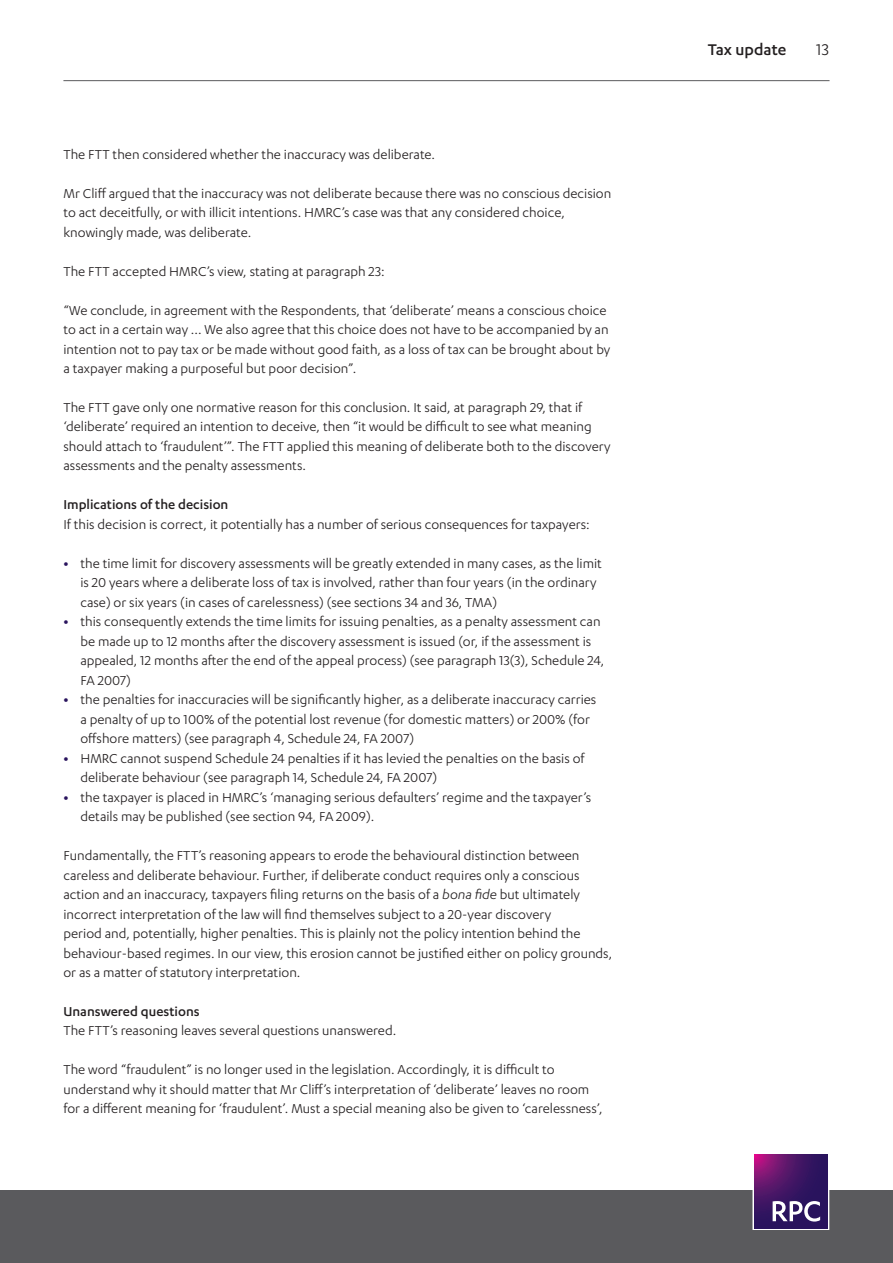
<style>
.page{position:relative;width:893px;height:1263px;background:#fff}
.page>*{position:absolute;margin:0;border:0;box-sizing:border-box;transform-origin:0 0}
.t1{font:500 18px "Karbon";color:#231f20}
.t2{font:18px "Karbon";color:#231f20}
.Body{font:15px/19.5px "Karbon";color:#231f20}
.Heading_3{font:500 15px "Karbon";color:#231f20}
.s1{font-weight:700;color:#29135d}
.s2{font-style:italic}
</style>
<div class="page">
<div style="left:0;top:1191px;width:893px;height:72px;background:#5a5a5d"></div>
<hr style="left:63px;top:80px;width:766px;height:1px;background:#5a5a5d">
<div style="left:753px;top:1153px;width:76px;height:77px;border:1px solid #fff"></div>
<svg style="left:754px;top:1155px;width:74px;height:73px"></svg>
<svg style="left:773px;top:1201px;width:47px;height:20px"></svg>
<p class="Body" style="left:63px;top:144px;width:373px">The FTT then considered whether the inaccuracy was deliberate.</p>
<p class="Body" style="left:63px;top:183px;width:549px">Mr Cliff argued that the inaccuracy was not deliberate because there was no conscious decision to act deceitfully, or with illicit intentions. HMRC’s case was that any considered choice, knowingly made, was deliberate.</p>
<p class="Body" style="left:63px;top:261px;width:323px">The FTT accepted HMRC’s view, stating at paragraph 23:</p>
<p class="Body" style="left:63px;top:300px;width:548px">“We conclude, in agreement with the Respondents, that ‘deliberate’ means a conscious choice to act in a certain way ... We also agree that this choice does not have to be accompanied by an intention not to pay tax or be made without good faith, as a loss of tax can be brought about by a taxpayer making a purposeful but poor decision”.</p>
<p class="Body" style="left:63px;top:397px;width:548px">The FTT gave only one normative reason for this conclusion. It said, at paragraph 29, that if ‘deliberate’ required an intention to deceive, then “it would be difficult to see what meaning should attach to ‘fraudulent’”. The FTT applied this meaning of deliberate both to the discovery assessments and the penalty assessments.</p>
<p class="Heading_3" style="left:63px;top:496px;width:166px">Implications of the decision</p>
<p class="Body" style="left:63px;top:514px;width:528px">If this decision is correct, it potentially has a number of serious consequences for taxpayers:</p>
<p class="Body" style="left:80px;top:553px;width:523px;text-indent:-17px"><span class="s1">•</span> the time limit for discovery assessments will be greatly extended in many cases, as the limit is 20 years where a deliberate loss of tax is involved, rather than four years (in the ordinary case) or six years (in cases of carelessness) (see sections 34 and 36, TMA)</p>
<p class="Body" style="left:80px;top:611px;width:525px;text-indent:-17px"><span class="s1">•</span> this consequently extends the time limits for issuing penalties, as a penalty assessment can be made up to 12 months after the discovery assessment is issued (or, if the assessment is appealed, 12 months after the end of the appeal process) (see paragraph 13(3), Schedule 24, FA 2007)</p>
<p class="Body" style="left:80px;top:689px;width:517px;text-indent:-17px"><span class="s1">•</span> the penalties for inaccuracies will be significantly higher, as a deliberate inaccuracy carries a penalty of up to 100% of the potential lost revenue (for domestic matters) or 200% (for offshore matters) (see paragraph 4, Schedule 24, FA 2007)</p>
<p class="Body" style="left:80px;top:748px;width:506px;text-indent:-17px"><span class="s1">•</span> HMRC cannot suspend Schedule 24 penalties if it has levied the penalties on the basis of deliberate behaviour (see paragraph 14, Schedule 24, FA 2007)</p>
<p class="Body" style="left:80px;top:787px;width:512px;text-indent:-17px"><span class="s1">•</span> the taxpayer is placed in HMRC’s ‘managing serious defaulters’ regime and the taxpayer’s details may be published (see section 94, FA 2009).</p>
<p class="Body" style="left:63px;top:845px;width:550px">Fundamentally, the FTT’s reasoning appears to erode the behavioural distinction between careless and deliberate behaviour. Further, if deliberate conduct requires only a conscious action and an inaccuracy, taxpayers filing returns on the basis of a <span class="s2">bona fide</span> but ultimately incorrect interpretation of the law will find themselves subject to a 20-year discovery<br>period and, potentially, higher penalties. This is plainly not the policy intention behind the behaviour-based regimes. In our view, this erosion cannot be justified either on policy grounds, or as a matter of statutory interpretation.</p>
<p class="Heading_3" style="left:63px;top:1003px;width:138px">Unanswered questions</p>
<p class="Body" style="left:63px;top:1021px;width:334px">The FTT’s reasoning leaves several questions unanswered.</p>
<p class="Body" style="left:63px;top:1059px;width:541px">The word “fraudulent” is no longer used in the legislation. Accordingly, it is difficult to understand why it should matter that Mr Cliff’s interpretation of ‘deliberate’ leaves no room for a different meaning for ‘fraudulent’. Must a special meaning also be given to ‘carelessness’,</p>
<p class="t1" style="left:708px;top:39px;width:80px">Tax update</p>
<p class="t2" style="left:816px;top:39px;width:14px">13</p>
</div>
